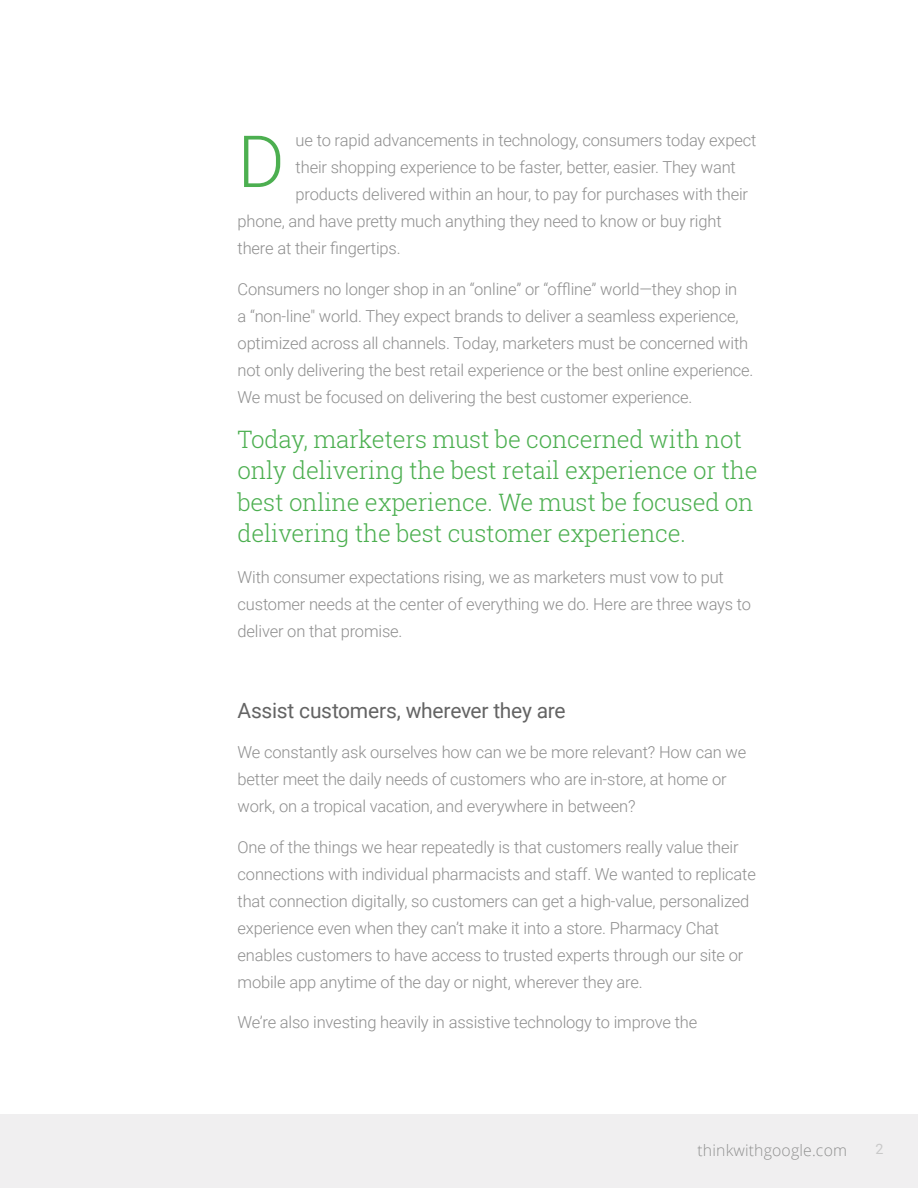
<style>
.page{position:relative;width:918px;height:1188px;background:#fff}
.page>*{position:absolute;margin:0;border:0;box-sizing:border-box;transform-origin:0 0}
.t1{font:300 72px "Roboto";color:#4caf50}
.Bold_Header{font:300 24px/31.5px "Roboto Slab";letter-spacing:-.01em;color:#4caf50}
.Bold_Header-2{font:21px "Roboto";letter-spacing:-.01em;color:#646464}
.Bold_Header-3{font:300 16.5px/27px "Roboto";letter-spacing:-.01em;color:#8e8e8e}
.t2{font:300 15.75px "Open Sans";letter-spacing:.01em;color:#666766}
.t3{font:14.25px "Roboto";color:#c9c9c9}
</style>
<div class="page">
<div style="left:0;top:1114px;width:918px;height:74px;background:#f0eff0"></div>
<p class="Bold_Header-3" style="left:296px;top:126px;width:462px">ue to rapid advancements in technology, consumers today expect</p>
<p class="Bold_Header-3" style="left:296px;top:153px;width:442px">their shopping experience to be faster, better, easier. They want</p>
<p class="Bold_Header-3" style="left:296px;top:180px;width:454px">products delivered within an hour, to pay for purchases with their</p>
<p class="Bold_Header-3" style="left:238px;top:207px;width:486px">phone, and have pretty much anything they need to know or buy right</p>
<p class="Bold_Header-3" style="left:238px;top:234px;width:165px">there at their fingertips.</p>
<p class="Bold_Header-3" style="left:238px;top:275px;width:517px">Consumers no longer shop in an “online” or “offline” world—they shop in<br>a “non-line" world. They expect brands to deliver a seamless experience, optimized across all channels. Today, marketers must be concerned with not only delivering the best retail experience or the best online experience.<br>We must be focused on delivering the best customer experience.</p>
<p class="Bold_Header" style="left:238px;top:423px;width:522px">Today, marketers must be concerned with not only delivering the best retail experience or the best online experience. We must be focused on delivering the best customer experience.</p>
<p class="Bold_Header-3" style="left:238px;top:563px;width:515px">With consumer expectations rising, we as marketers must vow to put customer needs at the center of everything we do. Here are three ways to deliver on that promise.</p>
<p class="t1" style="left:238px;top:111px;width:49px">D</p>
<p class="Bold_Header-2" style="left:238px;top:696px;width:330px">Assist customers, wherever they are</p>
<p class="Bold_Header-3" style="left:238px;top:738px;width:510px">We constantly ask ourselves how can we be more relevant? How can we better meet the daily needs of customers who are in-store, at home or work, on a tropical vacation, and everywhere in between?</p>
<p class="Bold_Header-3" style="left:238px;top:833px;width:520px">One of the things we hear repeatedly is that customers really value their connections with individual pharmacists and staff. We wanted to replicate that connection digitally, so customers can get a high-value, personalized experience even when they can’t make it into a store. Pharmacy Chat enables customers to have access to trusted experts through our site or mobile app anytime of the day or night, wherever they are.</p>
<p class="Bold_Header-3" style="left:238px;top:1008px;width:461px">We’re also investing heavily in assistive technology to improve the</p>
<p class="t2" style="left:698px;top:1140px;width:151px">thinkwithgoogle.com</p>
<p class="t3" style="left:876px;top:1139px;width:10px">2</p>
</div>
